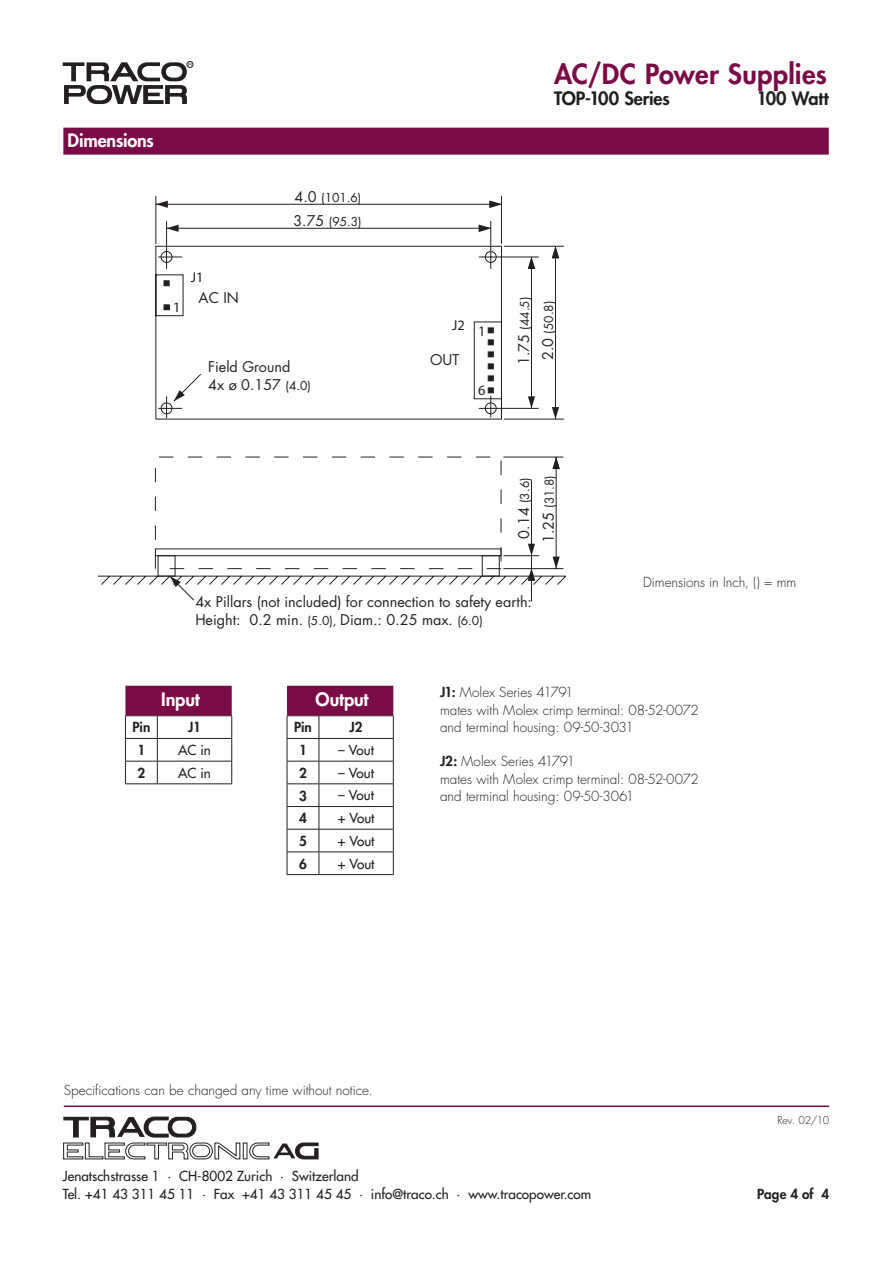
<style>
.page{position:relative;width:893px;height:1263px;background:#fff}
.page>*{position:absolute;margin:0;border:0;box-sizing:border-box;transform-origin:0 0}
.t1{font:800 27px "Futura";letter-spacing:.01em;color:#7b0b46}
.Liste_Titel_Heavy{font:800 18px "Futura";letter-spacing:-.01em;color:#fff}
.t2{font:800 18px "Futura";letter-spacing:-.01em;color:#231f20}
.t3{font:14.4px/17.2px "Futura";color:#231f20}
.t4{font:14.4px "Myriad";color:#231f20}
.Text_light{font:300 13.5px "Futura";letter-spacing:-.005em;color:#231f20}
.Tabelle_Heavy{font:13.5px/18px "Futura";color:#231f20}
.Tabelle_Heavy-2{font:800 13.5px "Futura";color:#231f20}
.t5{font:12px/24px "Futura";color:#231f20;text-align:center}
.t6{font:300 10.5px "Futura";letter-spacing:-.01em;color:#231f20}
.s1{font-size:14.4px}
.s2{font-size:12px}
.s3{font-weight:800}
</style>
<div class="page">
<hr style="left:64px;top:1105px;width:765px;height:2px;background:#7b0b46">
<svg style="left:63px;top:1116px;width:256px;height:44px"></svg>
<div style="left:187px;top:61px;width:6px;height:7px;border:1px solid #231f20;border-radius:50%"></div>
<svg style="left:63px;top:62px;width:129px;height:42px"></svg>
<div style="left:63px;top:128px;width:766px;height:27px;background:#7b0b46"></div>
<svg style="left:156px;top:196px;width:408px;height:223px"></svg>
<svg style="left:167px;top:225px;width:12px;height:7px"></svg>
<svg style="left:156px;top:201px;width:12px;height:7px"></svg>
<svg style="left:552px;top:407px;width:7px;height:12px"></svg>
<svg style="left:528px;top:396px;width:7px;height:12px"></svg>
<svg style="left:489px;top:201px;width:12px;height:7px"></svg>
<svg style="left:479px;top:225px;width:12px;height:7px"></svg>
<svg style="left:528px;top:257px;width:7px;height:12px"></svg>
<svg style="left:552px;top:246px;width:7px;height:12px"></svg>
<hr style="left:503px;top:457px;width:60px;height:1px;background:#231f20">
<hr style="left:556px;top:457px;width:1px;height:112px;background:#231f20">
<hr style="left:531px;top:480px;width:1px;height:121px;background:#231f20">
<svg style="left:553px;top:457px;width:7px;height:12px"></svg>
<svg style="left:98px;top:544px;width:468px;height:57px"></svg>
<svg style="left:158px;top:257px;width:24px;height:1px"></svg>
<svg style="left:158px;top:304px;width:344px;height:114px"></svg>
<hr style="left:287px;top:715px;width:32px;height:1px;background:#231f20">
<hr style="left:319px;top:715px;width:75px;height:1px;background:#231f20">
<hr style="left:287px;top:738px;width:32px;height:1px;background:#231f20">
<hr style="left:319px;top:738px;width:75px;height:1px;background:#231f20">
<hr style="left:287px;top:761px;width:32px;height:1px;background:#231f20">
<hr style="left:319px;top:761px;width:75px;height:1px;background:#231f20">
<hr style="left:287px;top:783px;width:32px;height:1px;background:#231f20">
<hr style="left:319px;top:783px;width:75px;height:1px;background:#231f20">
<hr style="left:287px;top:806px;width:32px;height:1px;background:#231f20">
<hr style="left:319px;top:806px;width:75px;height:1px;background:#231f20">
<hr style="left:287px;top:829px;width:32px;height:1px;background:#231f20">
<hr style="left:319px;top:829px;width:75px;height:1px;background:#231f20">
<hr style="left:287px;top:852px;width:32px;height:1px;background:#231f20">
<svg style="left:287px;top:716px;width:1px;height:158px"></svg>
<hr style="left:319px;top:852px;width:75px;height:1px;background:#231f20">
<svg style="left:319px;top:716px;width:1px;height:158px"></svg>
<svg style="left:393px;top:716px;width:1px;height:158px"></svg>
<hr style="left:287px;top:874px;width:32px;height:1px;background:#231f20">
<hr style="left:319px;top:874px;width:75px;height:1px;background:#231f20">
<div style="left:287px;top:686px;width:106px;height:29px;background:#7b0b46"></div>
<hr style="left:125px;top:715px;width:32px;height:1px;background:#231f20">
<hr style="left:157px;top:715px;width:75px;height:1px;background:#231f20">
<hr style="left:125px;top:738px;width:32px;height:1px;background:#231f20">
<hr style="left:157px;top:738px;width:75px;height:1px;background:#231f20">
<hr style="left:125px;top:761px;width:32px;height:1px;background:#231f20">
<svg style="left:125px;top:716px;width:1px;height:67px"></svg>
<hr style="left:157px;top:761px;width:75px;height:1px;background:#231f20">
<svg style="left:157px;top:716px;width:1px;height:67px"></svg>
<svg style="left:231px;top:716px;width:1px;height:67px"></svg>
<hr style="left:125px;top:783px;width:32px;height:1px;background:#231f20">
<hr style="left:157px;top:783px;width:75px;height:1px;background:#231f20">
<div style="left:125px;top:686px;width:107px;height:29px;background:#7b0b46"></div>
<p class="Liste_Titel_Heavy" style="left:68px;top:129px;width:88px">Dimensions</p>
<p class="t4" style="left:173px;top:300px;width:9px">1</p>
<p class="t4" style="left:191px;top:270px;width:14px">J1</p>
<p class="t3" style="left:199px;top:289px;width:42px">AC IN</p>
<p class="t5" style="left:295px;top:186px;width:68px"><span class="s1">4.0</span> (101.6)</p>
<p class="t5" style="left:293px;top:210px;width:70px"><span class="s1">3.75</span> (95.3)</p>
<p class="t3" style="left:208px;top:358px;width:104px">Field Ground<br>4x ø 0.157 <span class="s2">(4.0)</span></p>
<p class="t1" style="left:554px;top:57px;width:274px">AC/DC Power Supplies</p>
<p class="t2" style="left:554px;top:87px;width:117px">TOP-100 Series</p>
<p class="t2" style="left:757px;top:87px;width:74px">100 Watt</p>
<p class="t4" style="left:452px;top:318px;width:14px">J2</p>
<p class="t3" style="left:430px;top:351px;width:31px">OUT</p>
<p class="t4" style="left:478px;top:324px;width:9px">1</p>
<p class="t4" style="left:478px;top:383px;width:9px">6</p>
<p class="t5" style="left:513px;top:365px;width:70px;rotate:-90deg"><span class="s1">1.75</span> (44.5)<br><span class="s1">2.0</span> (50.8)</p>
<p class="t5" style="left:513px;top:538px;width:62px;rotate:-90deg"><span class="s1">0.14</span> (3.6)</p>
<p class="t5" style="left:537px;top:543px;width:70px;rotate:-90deg"><span class="s1">1.25</span> (31.8)</p>
<p class="t3" style="left:195px;top:594px;width:338px">4x Pillars (not included) for connection to safety earth:<br>Height: 0.2 min. <span class="s2">(5.0),</span> Diam.: 0.25 max. <span class="s2">(6.0)</span></p>
<p class="Text_light" style="left:643px;top:573px;width:155px">Dimensions in Inch, () = mm</p>
<p class="Liste_Titel_Heavy" style="left:161px;top:688px;width:40px">Input</p>
<p class="Tabelle_Heavy-2" style="left:132px;top:719px;width:19px">Pin</p>
<p class="Tabelle_Heavy-2" style="left:188px;top:719px;width:15px">J1</p>
<p class="Tabelle_Heavy-2" style="left:137px;top:742px;width:9px">1</p>
<p class="Tabelle_Heavy" style="left:178px;top:741px;width:34px">AC in</p>
<p class="Tabelle_Heavy-2" style="left:137px;top:764px;width:9px">2</p>
<p class="Tabelle_Heavy" style="left:178px;top:764px;width:34px">AC in</p>
<p class="Liste_Titel_Heavy" style="left:316px;top:688px;width:54px">Output</p>
<p class="Tabelle_Heavy-2" style="left:294px;top:719px;width:19px">Pin</p>
<p class="Tabelle_Heavy-2" style="left:350px;top:719px;width:15px">J2</p>
<p class="Tabelle_Heavy-2" style="left:299px;top:742px;width:9px">1</p>
<p class="Tabelle_Heavy" style="left:338px;top:741px;width:37px">– Vout</p>
<p class="Tabelle_Heavy-2" style="left:299px;top:764px;width:9px">2</p>
<p class="Tabelle_Heavy" style="left:338px;top:764px;width:37px">– Vout</p>
<p class="Tabelle_Heavy-2" style="left:299px;top:787px;width:9px">3</p>
<p class="Tabelle_Heavy" style="left:338px;top:786px;width:37px">– Vout</p>
<p class="Tabelle_Heavy-2" style="left:299px;top:810px;width:9px">4</p>
<p class="Tabelle_Heavy" style="left:338px;top:809px;width:38px">+ Vout</p>
<p class="Tabelle_Heavy-2" style="left:299px;top:832px;width:9px">5</p>
<p class="Tabelle_Heavy" style="left:338px;top:832px;width:38px">+ Vout</p>
<p class="Tabelle_Heavy-2" style="left:299px;top:855px;width:9px">6</p>
<p class="Tabelle_Heavy" style="left:338px;top:855px;width:38px">+ Vout</p>
<p class="Text_light" style="left:440px;top:684px;width:135px"><span class="s3">J1:</span> Molex Series 41791</p>
<p class="Text_light" style="left:440px;top:702px;width:260px">mates with Molex crimp terminal: 08-52-0072</p>
<p class="Text_light" style="left:440px;top:719px;width:195px">and terminal housing: 09-50-3031</p>
<p class="Text_light" style="left:440px;top:753px;width:136px"><span class="s3">J2:</span> Molex Series 41791</p>
<p class="Text_light" style="left:440px;top:771px;width:260px">mates with Molex crimp terminal: 08-52-0072</p>
<p class="Text_light" style="left:440px;top:788px;width:196px">and terminal housing: 09-50-3061</p>
<p class="Text_light" style="left:64px;top:1082px;width:311px">Specifications can be changed any time without notice.</p>
<p class="Tabelle_Heavy" style="left:63px;top:1167px;width:530px">Jenatschstrasse 1 · CH-8002 Zurich · Switzerland<br>Tel. +41 43 311 45 11 · Fax +41 43 311 45 45 · info@traco.ch · www.tracopower.com</p>
<p class="t6" style="left:777px;top:1114px;width:53px">Rev. 02/10</p>
<p class="Tabelle_Heavy-2" style="left:757px;top:1186px;width:73px">Page 4 of 4</p>
</div>
